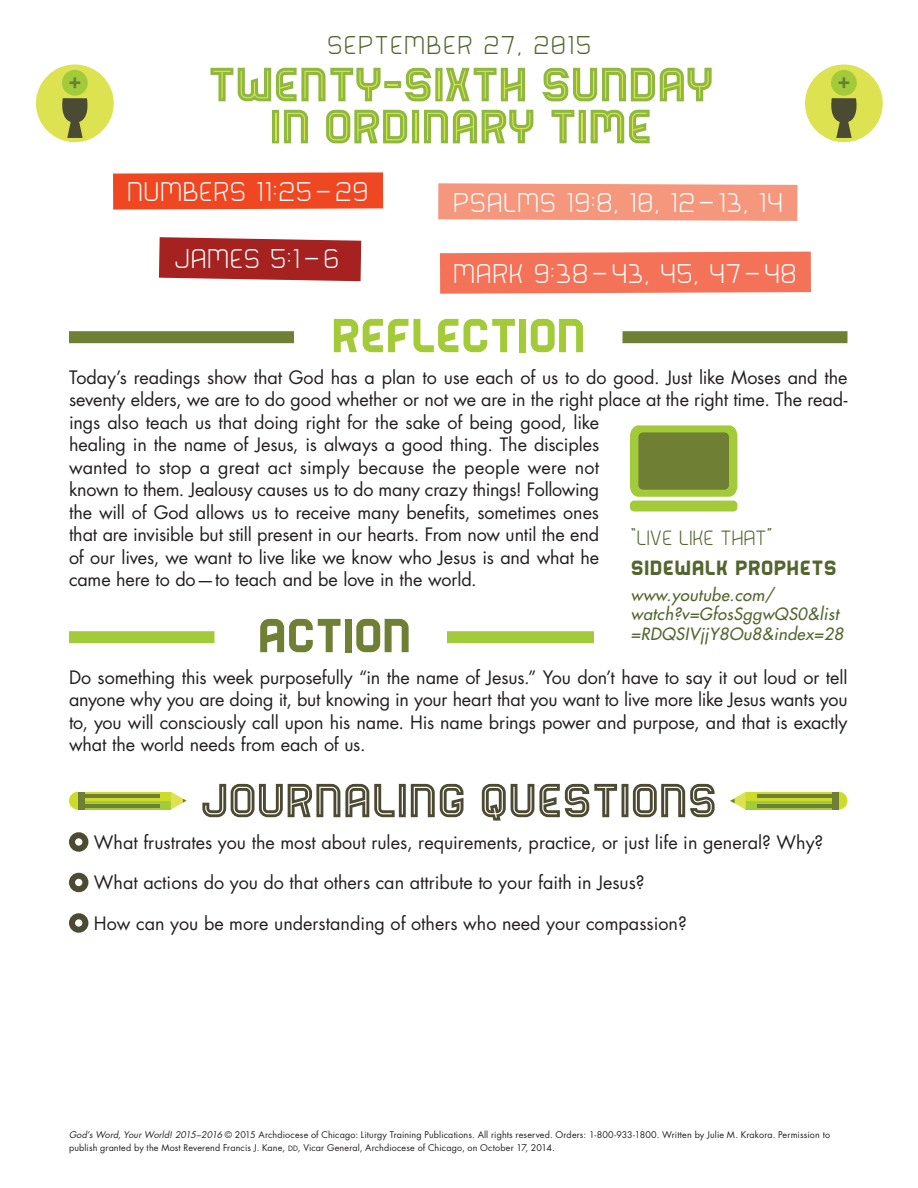
<style>
.page{position:relative;width:918px;height:1188px;background:#fff}
.page>*{position:absolute;margin:0;border:0;box-sizing:border-box;transform-origin:0 0}
.h1_green{font:55.5px/42px "Bender Inline Only";color:#dbe251;text-align:center}
.text{font:55.5px "Bender Inline";color:#4c4a32}
.h2-reflection-green{font:55.5px "Bender Solid";color:#a3cb39}
.h2-action-green-inde{font:55.5px "Bender Solid";color:#6f8035}
.citation{font:100 31.5px "Bender";letter-spacing:.05em;color:#fff}
.date-green{font:100 30px "Bender";letter-spacing:.075em;color:#52652d}
.sidebar-source{font:24px "Bender Solid";letter-spacing:.025em;color:#52652d}
.sidbar-h1{font:100 24px "Bender";letter-spacing:.025em;color:#52652d}
.text-2{font:18px/22.5px "Futura Std";letter-spacing:-.005em;color:#231f20}
.questions{font:18px "Futura Std";color:#231f20}
.sidebar_contributor{font:italic 500 16.5px/19.5px "Futura Std";letter-spacing:.025em;color:#52652d}
.text-copyright{font:9px/13.5px "Futura Std";letter-spacing:.015em;color:#231f20}
.s1{font-style:italic}
.s2{font-family:"Futura Std Book SC800";font-size:7.2px;color:#221e1f}
</style>
<div class="page">
<div style="left:36px;top:65px;width:78px;height:77px;background:#dce250;border-radius:50%"></div>
<div style="left:62px;top:70px;width:26px;height:26px;background:#a3cb39;border-radius:50%"></div>
<svg style="left:69px;top:77px;width:11px;height:11px"></svg>
<svg style="left:62px;top:98px;width:26px;height:40px"></svg>
<div style="left:805px;top:65px;width:78px;height:77px;background:#dce250;border-radius:50%"></div>
<div style="left:831px;top:70px;width:26px;height:26px;background:#a3cb39;border-radius:50%"></div>
<svg style="left:839px;top:77px;width:10px;height:11px"></svg>
<svg style="left:831px;top:98px;width:26px;height:40px"></svg>
<div style="left:440px;top:252px;width:371px;height:42px;background:#f37258"></div>
<svg style="left:438px;top:183px;width:359px;height:38px;background:#f59c83"></svg>
<svg style="left:159px;top:237px;width:202px;height:44px;background:#ac3433"></svg>
<svg style="left:113px;top:172px;width:270px;height:38px;background:#ef502d"></svg>
<div style="left:69px;top:331px;width:225px;height:12px;background:#6f8035"></div>
<div style="left:622px;top:331px;width:226px;height:12px;background:#6f8035"></div>
<div style="left:69px;top:631px;width:145px;height:12px;background:#a3cb39"></div>
<div style="left:447px;top:631px;width:147px;height:12px;background:#a3cb39"></div>
<svg style="left:85px;top:792px;width:86px;height:9px"></svg>
<svg style="left:85px;top:801px;width:86px;height:9px"></svg>
<svg style="left:171px;top:792px;width:15px;height:18px"></svg>
<svg style="left:69px;top:792px;width:9px;height:18px"></svg>
<div style="left:78px;top:792px;width:7px;height:18px;background:#6f8035"></div>
<hr style="left:83px;top:794px;width:77px;height:3px;background:#6f8035">
<hr style="left:83px;top:804px;width:77px;height:3px;background:#6f8035">
<svg style="left:746px;top:792px;width:86px;height:9px"></svg>
<svg style="left:746px;top:801px;width:86px;height:9px"></svg>
<svg style="left:730px;top:792px;width:16px;height:18px"></svg>
<svg style="left:838px;top:792px;width:10px;height:18px"></svg>
<div style="left:832px;top:792px;width:6px;height:18px;background:#6f8035"></div>
<hr style="left:757px;top:794px;width:77px;height:3px;background:#6f8035">
<hr style="left:757px;top:804px;width:77px;height:3px;background:#6f8035">
<div style="left:69px;top:832px;width:19px;height:20px;border:6px solid #4c4a32;border-radius:50%"></div>
<div style="left:69px;top:873px;width:19px;height:19px;border:6px solid #4c4a32;border-radius:50%"></div>
<div style="left:69px;top:913px;width:19px;height:20px;border:6px solid #4c4a32;border-radius:50%"></div>
<svg style="left:210px;top:67px;width:502px;height:77px"></svg>
<svg style="left:630px;top:425px;width:107px;height:72px;background:#a8cd44"></svg>
<div style="left:638px;top:432px;width:91px;height:58px;background:#6f8035;border-radius:5px"></div>
<div style="left:630px;top:501px;width:107px;height:11px;background:#a3cb39;border-radius:4px"></div>
<p class="date-green" style="left:327px;top:30px;width:265px">SEPTEMBER 27, 2015</p>
<p class="h1_green" style="left:208px;top:61px;width:507px">Twenty-Sixth Sunday in Ordinary Time</p>
<p class="citation" style="left:128px;top:175px;width:242px">NUMBERS 11:25–29</p>
<p class="citation" style="left:175px;top:242px;width:166px">JAMES 5:1–6</p>
<p class="citation" style="left:454px;top:186px;width:330px">PSALMS 19:8, 10, 12–13, 14</p>
<p class="citation" style="left:454px;top:258px;width:344px">MARK 9:38–43, 45, 47–48</p>
<p class="h2-reflection-green" style="left:331px;top:307px;width:256px">REFLECTION</p>
<p class="text-2" style="left:69px;top:366px;width:780px">Today’s readings show that God has a plan to use each of us to do good. Just like Moses and the seventy elders, we are to do good whether or not we are in the right place at the right time. The read&shy;ings also teach us that doing right for the sake of being good, like<br>healing in the name of Jesus, is always a good thing. The disciples<br>wanted to stop a great act simply because the people were not<br>known to them. Jealousy causes us to do many crazy things! Following<br>the will of God allows us to receive many benefits, sometimes ones<br>that are invisible but still present in our hearts. From now until the end<br>of our lives, we want to live like we know who Jesus is and what he<br>came here to do—to teach and be love in the world.</p>
<p class="h2-action-green-inde" style="left:257px;top:607px;width:155px">ACTION</p>
<p class="text-2" style="left:69px;top:666px;width:780px;text-align:justify">Do something this week purposefully “in the name of Jesus.” You don’t have to say it out loud or tell anyone why you are doing it, but knowing in your heart that you want to live more like Jesus wants you to, you will consciously call upon his name. His name brings power and purpose, and that is exactly what the world needs from each of us.</p>
<p class="text" style="left:200px;top:772px;width:519px">JOURNALING QUESTIONS</p>
<p class="questions" style="left:94px;top:831px;width:731px">What frustrates you the most about rules, requirements, practice, or just life in general? Why?</p>
<p class="questions" style="left:94px;top:871px;width:552px">What actions do you do that others can attribute to your faith in Jesus?</p>
<p class="questions" style="left:94px;top:912px;width:594px">How can you be more understanding of others who need your compassion?</p>
<p class="sidbar-h1" style="left:631px;top:526px;width:143px">“LIVE LIKE THAT”</p>
<p class="sidebar-source" style="left:631px;top:556px;width:207px">SIDEWALK PROPHETS</p>
<p class="sidebar_contributor" style="left:631px;top:585px;width:214px">www.youtube.com/ watch?v=GfosSggwQS0&amp;list =RDQSIVjjY8Ou8&amp;index=28</p>
<p class="text-copyright" style="left:69px;top:1128px;width:763px"><span class="s1">God’s Word, Your World! 2015–2016</span> © 2015 Archdiocese of Chicago: Liturgy Training Publications. All rights reserved. Orders: 1-800-933-1800. Written by Julie M. Krakora. Permission to publish granted by the Most Reverend Francis J. Kane, <span class="s2">dd</span>, Vicar General, Archdiocese of Chicago, on October 17, 2014.</p>
</div>
